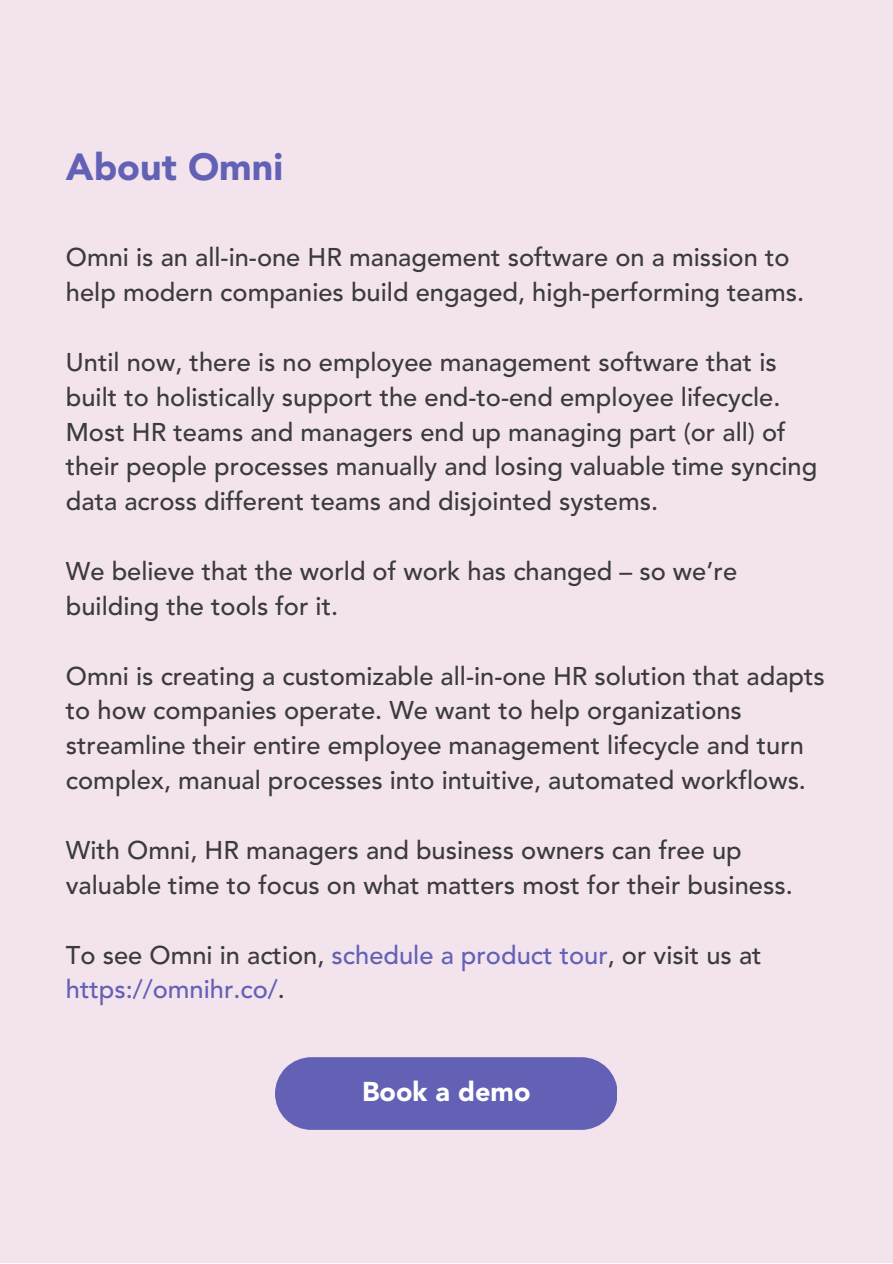
<style>
.page{position:relative;width:893px;height:1264px;background:#fff}
.page>*{position:absolute;margin:0;border:0;box-sizing:border-box;transform-origin:0 0}
.t1{font:900 37.5px "Avenir";color:#6261b5}
.t2{font:900 27px "Avenir";color:#fff}
.t3{font:500 25.5px/34.8px "Avenir";color:#3b3b3b}
.t4{font:500 25.5px/34.8px "Avenir";color:#6261b5}
.s1{color:#3b3b3b}
</style>
<div class="page">
<div style="left:0;top:0;width:892px;height:1262px;background:#f3e3ed"></div>
<div style="left:275px;top:1057px;width:342px;height:72px;background:#6261b5"></div>
<h1 class="t1" style="left:66px;top:139px;width:219px">About Omni</h1>
<p class="t3" style="left:66px;top:241px;width:739px">Omni is an all-in-one HR management software on a mission to help modern companies build engaged, high-performing teams.</p>
<p class="t3" style="left:66px;top:345px;width:752px">Until now, there is no employee management software that is built to holistically support the end-to-end employee lifecycle.<br>Most HR teams and managers end up managing part (or all) of their people processes manually and losing valuable time syncing data across different teams and disjointed systems.</p>
<p class="t3" style="left:66px;top:554px;width:672px">We believe that the world of work has changed – so we’re building the tools for it.</p>
<p class="t3" style="left:66px;top:659px;width:760px">Omni is creating a customizable all-in-one HR solution that adapts to how companies operate. We want to help organizations streamline their entire employee management lifecycle and turn complex, manual processes into intuitive, automated workflows.</p>
<p class="t3" style="left:66px;top:833px;width:728px">With Omni, HR managers and business owners can free up valuable time to focus on what matters most for their business.</p>
<p class="t4" style="left:66px;top:938px;width:697px"><span class="s1">To see Omni in action,</span> schedule a product tour<span class="s1">, or visit us at </span>https://omnihr.co/<span class="s1">.</span></p>
<p class="t2" style="left:362px;top:1071px;width:170px">Book a demo</p>
</div>
